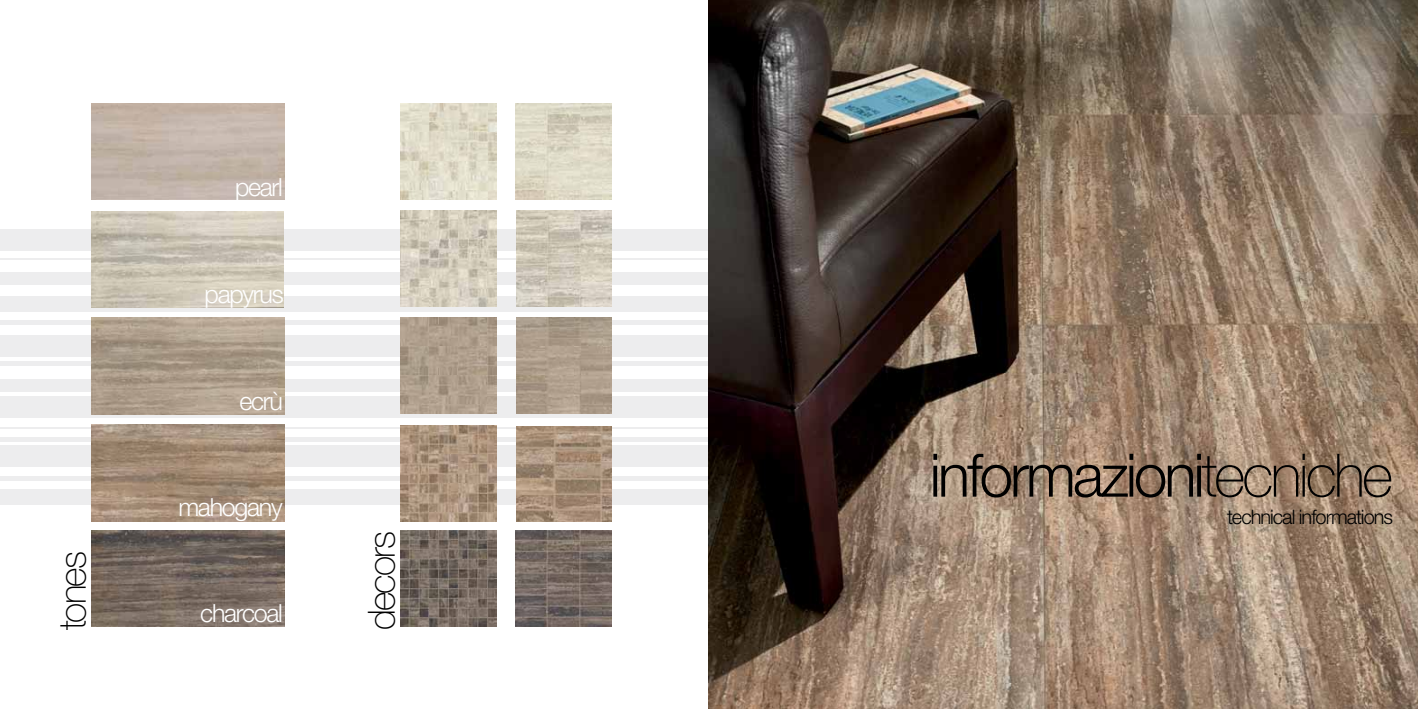
<style>
.page{position:relative;width:1418px;height:709px;background:#fff}
.page>*{position:absolute;margin:0;border:0;box-sizing:border-box;transform-origin:0 0}
.t1{font:300 60px "Helvetica Neue LT Std";letter-spacing:-.05em;color:#000}
.t2{font:100 37.5px "Helvetica Neue LT Std";letter-spacing:-.05em;color:#000}
.t3{font:300 25px "Helvetica Neue LT Std";letter-spacing:-.05em;color:#fff}
.t4{font:300 20px "Helvetica Neue LT Std";letter-spacing:-.05em;color:#000}
.s1{font-weight:100}
</style>
<div class="page">
<hr style="left:0;top:258px;width:1357px;height:2px;background:#ededee">
<div style="left:0;top:272px;width:1312px;height:12px;background:#ededee"></div>
<div style="left:0;top:229px;width:1146px;height:21px;background:#ededee"></div>
<div style="left:0;top:296px;width:1287px;height:15px;background:#ededee"></div>
<div style="left:0;top:320px;width:1287px;height:5px;background:#ededee"></div>
<div style="left:0;top:335px;width:1373px;height:21px;background:#ededee"></div>
<hr style="left:0;top:361px;width:1359px;height:4px;background:#ededee">
<hr style="left:0;top:426px;width:1410px;height:2px;background:#ededee">
<div style="left:0;top:380px;width:1312px;height:12px;background:#ededee"></div>
<div style="left:0;top:445px;width:1146px;height:22px;background:#ededee"></div>
<div style="left:0;top:489px;width:1287px;height:16px;background:#ededee"></div>
<hr style="left:0;top:476px;width:1287px;height:4px;background:#ededee">
<div style="left:0;top:396px;width:1373px;height:22px;background:#ededee"></div>
<hr style="left:0;top:437px;width:1359px;height:4px;background:#ededee">
<img style="left:515px;top:530px;width:96px;height:96px">
<img style="left:400px;top:530px;width:96px;height:96px">
<img style="left:516px;top:317px;width:95px;height:96px">
<img style="left:400px;top:317px;width:96px;height:96px">
<img style="left:400px;top:210px;width:96px;height:96px">
<img style="left:516px;top:210px;width:95px;height:97px">
<img style="left:516px;top:104px;width:95px;height:95px">
<img style="left:400px;top:104px;width:96px;height:95px">
<img style="left:516px;top:426px;width:95px;height:95px">
<img style="left:400px;top:425px;width:96px;height:96px">
<img style="left:91px;top:425px;width:193px;height:96px">
<img style="left:91px;top:530px;width:193px;height:96px">
<img style="left:91px;top:318px;width:193px;height:96px">
<img style="left:91px;top:212px;width:193px;height:95px">
<img style="left:709px;top:0;width:708px;height:709px">
<h2 class="t2" style="left:51px;top:630px;width:81px;rotate:-90deg">tones</h2>
<p class="t3" style="left:235px;top:172px;width:49px">pearl</p>
<p class="t3" style="left:205px;top:278px;width:81px">papyrus</p>
<p class="t3" style="left:239px;top:385px;width:45px">ecrù</p>
<p class="t3" style="left:178px;top:491px;width:106px">mahogany</p>
<p class="t3" style="left:200px;top:598px;width:84px">charcoal</p>
<h2 class="t2" style="left:360px;top:630px;width:101px;rotate:-90deg">decors</h2>
<h1 class="t1" style="left:929px;top:438px;width:465px">informazioni<span class="s1">tecniche</span></h1>
<p class="t4" style="left:1226px;top:504px;width:168px">technical informations</p>
</div>
